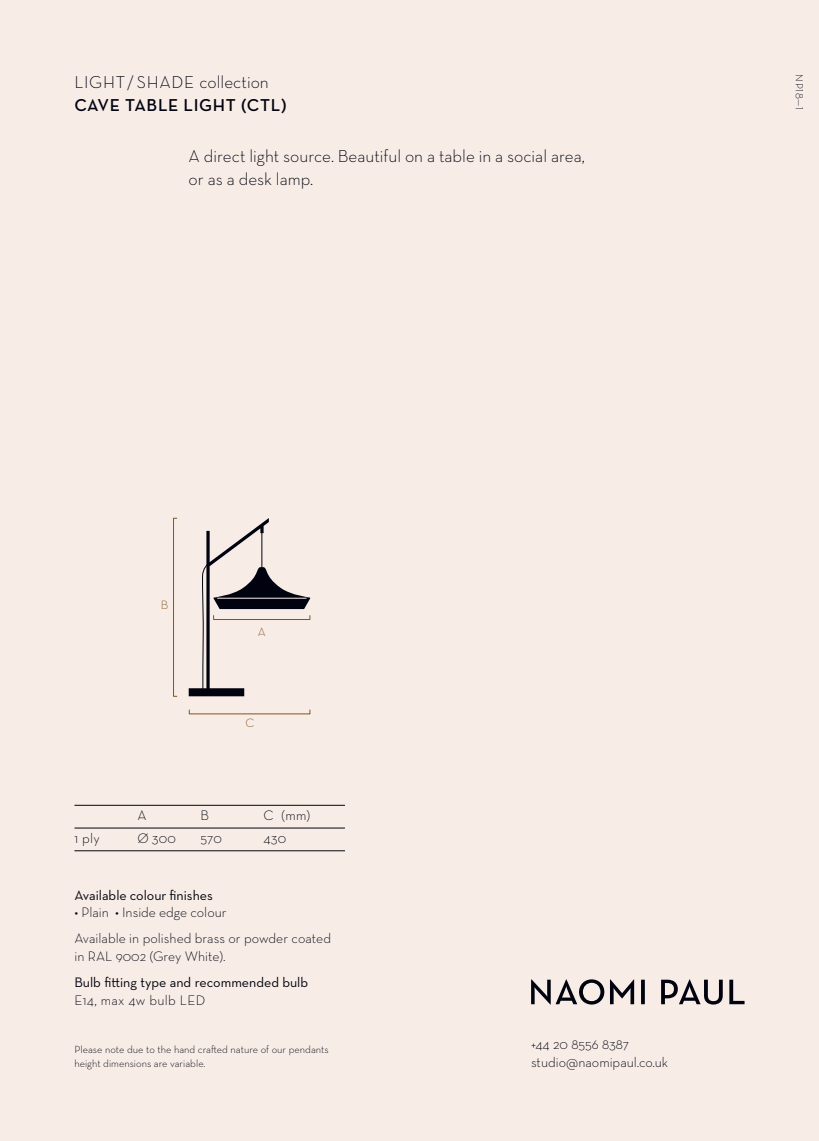
<style>
.page{position:relative;width:819px;height:1141px;background:#f8ede6}
.page>*{position:absolute;margin:0;border:0;box-sizing:border-box;transform-origin:0 0}
.t1{font:300 17.5px/22.8px "Neutraface Text";color:#00030f}
.t2{font:600 17.5px "Neutraface Text";letter-spacing:.04em;color:#00030f}
.t3{font:300 14px/17.5px "Neutraface Text";color:#00030f}
.t4{font:14px "Neutraface Text";color:#00030f}
.t5{font:300 14px "Neutraface Text";letter-spacing:.02em;color:#00030f}
.t6{font:300 12.25px "Neutraface Text";color:#84531f}
.t7{font:300 10.5px/14px "Neutraface Text";color:#00030f}
</style>
<div class="page">
<svg style="left:531px;top:979px;width:213px;height:26px"></svg>
<div style="left:173px;top:518px;width:4px;height:179px;border:1px solid #84531f"></div>
<hr style="left:74px;top:805px;width:271px;height:1px;background:#00030f">
<hr style="left:74px;top:828px;width:271px;height:1px;background:#00030f">
<hr style="left:74px;top:850px;width:271px;height:1px;background:#00030f">
<svg style="left:189px;top:518px;width:121px;height:178px"></svg>
<hr style="left:217px;top:598px;width:89px;height:1px;background:#f8ede6">
<p class="t1" style="left:74px;top:70px;width:196px">LIGHT/SHADE collection</p>
<p class="t2" style="left:74px;top:94px;width:214px">CAVE TABLE LIGHT (CTL)</p>
<p class="t1" style="left:189px;top:145px;width:398px">A direct light source. Beautiful on a table in a social area, or as a desk lamp.</p>
<p class="t7" style="left:806px;top:74px;width:37px;rotate:90deg">NP18—1</p>
<p class="t6" style="left:161px;top:597px;width:9px">B</p>
<p class="t6" style="left:258px;top:624px;width:9px">A</p>
<p class="t6" style="left:245px;top:715px;width:10px">C</p>
<p class="t3" style="left:137px;top:807px;width:11px">A</p>
<p class="t3" style="left:200px;top:807px;width:10px">B</p>
<p class="t3" style="left:263px;top:807px;width:48px">C (mm)</p>
<p class="t3" style="left:74px;top:829px;width:27px">1 ply</p>
<p class="t3" style="left:137px;top:829px;width:40px">Ø 300</p>
<p class="t3" style="left:200px;top:829px;width:23px">570</p>
<p class="t3" style="left:263px;top:829px;width:24px">430</p>
<p class="t4" style="left:74px;top:886px;width:140px">Available colour finishes</p>
<p class="t3" style="left:74px;top:899px;width:258px;line-height:26.2px">• Plain • Inside edge colour<br>Available in polished brass or powder coated</p>
<p class="t3" style="left:74px;top:947px;width:153px">in RAL 9002 (Grey White).</p>
<p class="t4" style="left:74px;top:974px;width:235px">Bulb fitting type and recommended bulb</p>
<p class="t5" style="left:74px;top:991px;width:132px">E14, max 4w bulb LED</p>
<p class="t7" style="left:74px;top:1042px;width:256px">Please note due to the hand crafted nature of our pendants height dimensions are variable.</p>
<p class="t3" style="left:531px;top:1035px;width:138px">+44 20 8556 8387 studio@naomipaul.co.uk</p>
</div>
